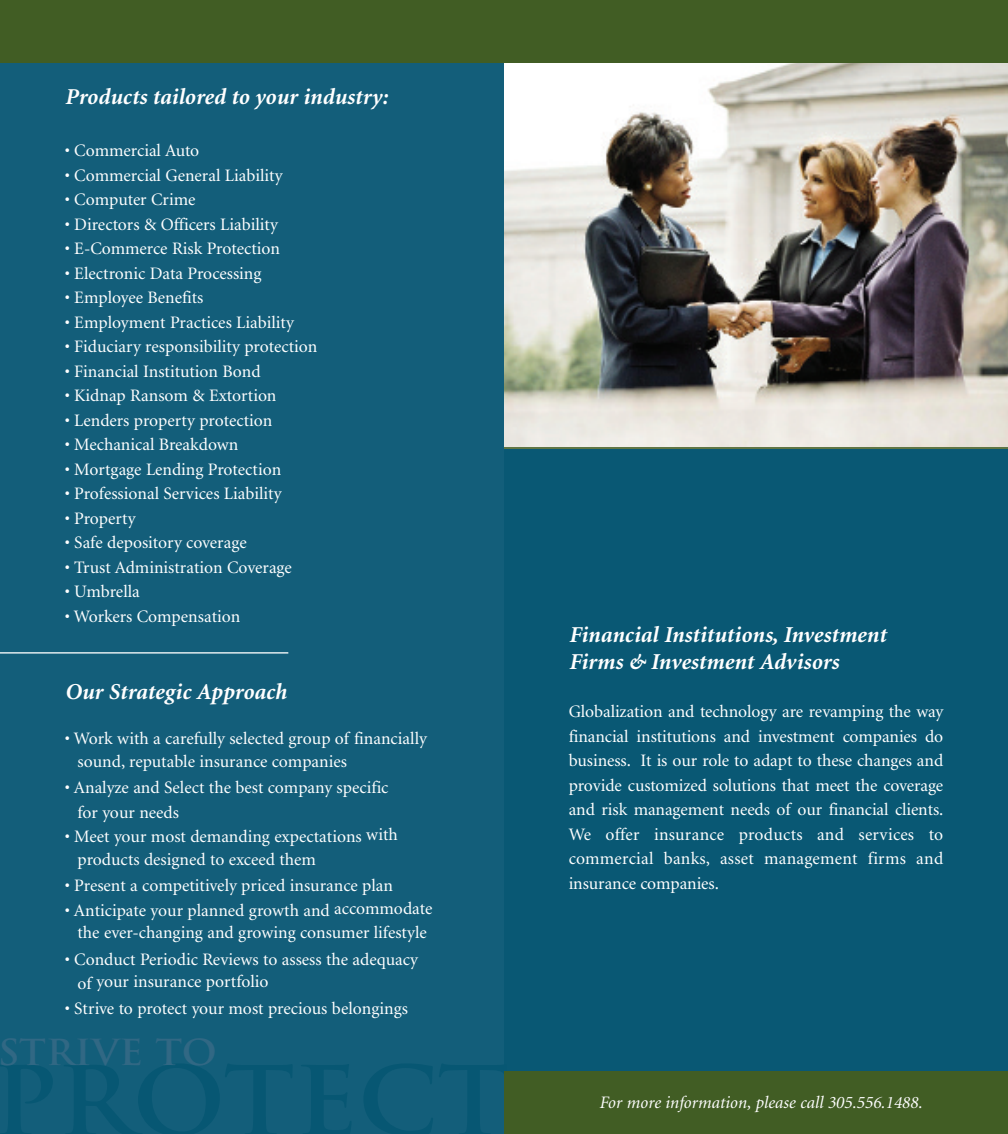
<style>
.page{position:relative;width:1008px;height:1134px;background:#fff}
.page>*{position:absolute;margin:0;border:0;box-sizing:border-box;transform-origin:0 0}
.t1{font:700 35px "Trajan";color:#316884;scale:1.08 1}
.t2{font:italic 700 22.75px/27.3px "Minion";color:#fff}
.t3{font:17.5px/24.5px "Minion";color:#fff}
.t4{font:italic 17.5px "Minion";color:#fff}
</style>
<div class="page">
<div style="left:504px;top:0;width:504px;height:1134px;background:#095874"></div>
<div style="left:0;top:0;width:504px;height:1134px;background:#135e7a"></div>
<div style="left:0;top:0;width:1008px;height:63px;background:#415d24"></div>
<img style="left:504px;top:63px;width:504px;height:384px">
<hr style="left:0;top:652px;width:288px;height:2px;background:#fff">
<div style="left:504px;top:1071px;width:504px;height:63px;background:#415d24"></div>
<hr style="left:504px;top:447px;width:504px;height:2px;background:#607645">
<h2 class="t2" style="left:65px;top:84px;width:324px">Products tailored to your industry:</h2>
<p class="t3" style="left:65px;top:140px;width:136px">• Commercial Auto</p>
<p class="t3" style="left:65px;top:164px;width:219px">• Commercial General Liability</p>
<p class="t3" style="left:65px;top:189px;width:132px">• Computer Crime</p>
<p class="t3" style="left:65px;top:213px;width:215px">• Directors &amp; Officers Liability</p>
<p class="t3" style="left:65px;top:238px;width:217px">• E-Commerce Risk Protection</p>
<p class="t3" style="left:65px;top:262px;width:198px">• Electronic Data Processing</p>
<p class="t3" style="left:65px;top:287px;width:140px">• Employee Benefits</p>
<p class="t3" style="left:65px;top:311px;width:231px">• Employment Practices Liability</p>
<p class="t3" style="left:65px;top:336px;width:254px">• Fiduciary responsibility protection</p>
<p class="t3" style="left:65px;top:360px;width:197px">• Financial Institution Bond</p>
<p class="t3" style="left:65px;top:385px;width:213px">• Kidnap Ransom &amp; Extortion</p>
<p class="t3" style="left:65px;top:409px;width:209px">• Lenders property protection</p>
<p class="t3" style="left:65px;top:434px;width:175px">• Mechanical Breakdown</p>
<p class="t3" style="left:65px;top:458px;width:218px">• Mortgage Lending Protection</p>
<p class="t3" style="left:65px;top:483px;width:218px">• Professional Services Liability</p>
<p class="t3" style="left:65px;top:507px;width:72px">• Property</p>
<p class="t3" style="left:65px;top:532px;width:183px">• Safe depository coverage</p>
<p class="t3" style="left:65px;top:556px;width:229px">• Trust Administration Coverage</p>
<p class="t3" style="left:65px;top:581px;width:77px">• Umbrella</p>
<p class="t3" style="left:65px;top:605px;width:177px">• Workers Compensation</p>
<h2 class="t2" style="left:65px;top:679px;width:223px">Our Strategic Approach</h2>
<p class="t3" style="left:78px;top:729px;width:351px;line-height:22.8px;text-indent:-13px">• Work with a carefully selected group of financially sound, reputable insurance companies</p>
<p class="t3" style="left:78px;top:777px;width:313px;text-indent:-13px">• Analyze and Select the best company specific for your needs</p>
<p class="t3" style="left:78px;top:827px;width:322px;line-height:22.8px;text-indent:-13px">• Meet your most demanding expectations with products designed to exceed them</p>
<p class="t3" style="left:65px;top:875px;width:330px">• Present a competitively priced insurance plan</p>
<p class="t3" style="left:65px;top:900px;width:369px;line-height:22.8px;text-align:center">• Anticipate your planned growth and accommodate the ever-changing and growing consumer lifestyle</p>
<p class="t3" style="left:78px;top:949px;width:342px;line-height:22.8px;text-indent:-13px">• Conduct Periodic Reviews to assess the adequacy of your insurance portfolio</p>
<p class="t3" style="left:65px;top:997px;width:345px">• Strive to protect your most precious belongings</p>
<h1 class="t1" style="left:-3px;top:1032px;width:205px">STRIVE TO</h1>
<h2 class="t2" style="left:569px;top:623px;width:319px">Financial Institutions, Investment<br>Firms &amp; Investment Advisors</h2>
<p class="t3" style="left:569px;top:701px;width:376px;text-align:justify">Globalization and technology are revamping the way financial institutions and investment companies do business. It is our role to adapt to these changes and provide customized solutions that meet the coverage and risk management needs of our financial clients.<br>We offer insurance products and services to commercial banks, asset management firms and insurance companies.</p>
<p class="t4" style="left:599px;top:1095px;width:325px">For more information, please call 305.556.1488.</p>
</div>
